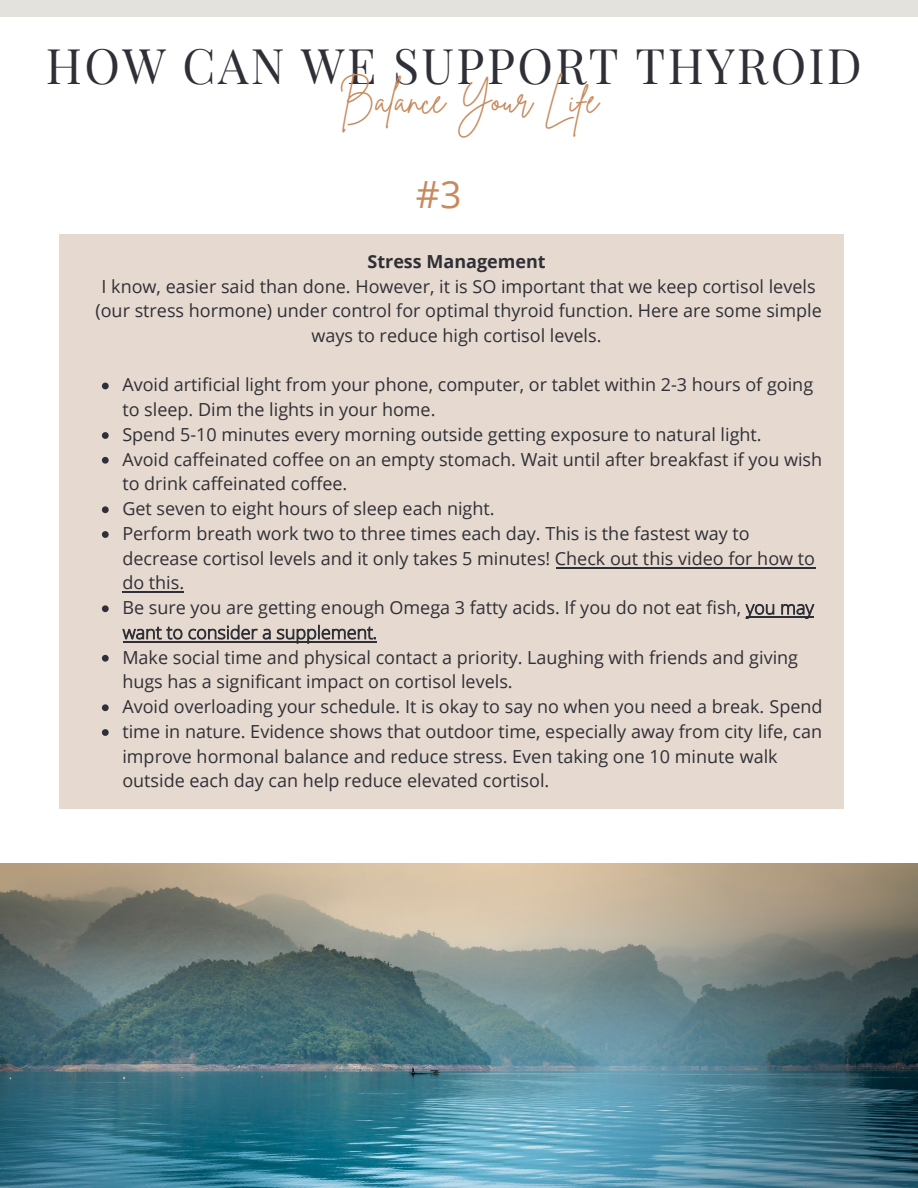
<style>
.page{position:relative;width:918px;height:1188px;background:#fff}
.page>*{position:absolute;margin:0;border:0;box-sizing:border-box;transform-origin:0 0}
.t1{font:48px "Playfair Display";letter-spacing:.05em;color:#2f3037}
.t2{font:37.5px "Brittany Signature";color:#c78a5d}
.t3{font:37.5px "Open Sans";color:#c78a5d}
.t4{font:18px/24.8px "Open Sans";color:#2f3037}
.t5{font:700 18px "Open Sans";color:#2f3037}
.s1{font-weight:300}
</style>
<div class="page">
<div style="left:0;top:0;width:918px;height:17px;background:#e3e2dd"></div>
<div style="left:59px;top:234px;width:784px;height:575px;background:#e6d9cf"></div>
<img style="left:0;top:863px;width:918px;height:325px">
<svg style="left:102px;top:383px;width:7px;height:6px"></svg>
<svg style="left:102px;top:432px;width:7px;height:7px"></svg>
<svg style="left:102px;top:457px;width:7px;height:7px"></svg>
<svg style="left:102px;top:506px;width:7px;height:7px"></svg>
<svg style="left:102px;top:531px;width:7px;height:7px"></svg>
<svg style="left:102px;top:605px;width:7px;height:7px"></svg>
<svg style="left:102px;top:655px;width:7px;height:7px"></svg>
<svg style="left:102px;top:704px;width:7px;height:7px"></svg>
<svg style="left:102px;top:729px;width:7px;height:7px"></svg>
<hr style="left:556px;top:567px;width:260px;height:1px;background:#2f3037">
<hr style="left:123px;top:592px;width:61px;height:1px;background:#2f3037">
<hr style="left:746px;top:617px;width:68px;height:1px;background:#2f3037">
<hr style="left:123px;top:641px;width:254px;height:2px;background:#2f3037">
<p class="t1" style="left:46px;top:32px;width:818px">HOW CAN WE SUPPORT THYROID</p>
<p class="t2" style="left:339px;top:75px;width:260px">Balance Your Life</p>
<p class="t3" style="left:416px;top:168px;width:47px">#3</p>
<p class="t5" style="left:367px;top:249px;width:180px">Stress Management</p>
<p class="t4" style="left:95px;top:273px;width:728px;text-align:center">I know, easier said than done. However, it is SO important that we keep cortisol levels (our stress hormone) under control for optimal thyroid function. Here are some simple ways to reduce high cortisol levels.</p>
<p class="t4" style="left:122px;top:372px;width:702px">Avoid artificial light from your phone, computer, or tablet within 2-3 hours of going to sleep. Dim the lights in your home.<br>Spend 5-10 minutes every morning outside getting exposure to natural light.<br>Avoid caffeinated coffee on an empty stomach. Wait until after breakfast if you wish to drink caffeinated coffee.<br>Get seven to eight hours of sleep each night.<br>Perform breath work two to three times each day. This is the fastest way to decrease cortisol levels and it only takes 5 minutes! Check out this video for how to do this.<br>Be sure you are getting enough Omega 3 fatty acids. If you do not eat fish, <span class="s1">you may want to consider a supplement.<br></span>Make social time and physical contact a priority. Laughing with friends and giving hugs has a significant impact on cortisol levels.<br>Avoid overloading your schedule. It is okay to say no when you need a break. Spend time in nature. Evidence shows that outdoor time, especially away from city life, can improve hormonal balance and reduce stress. Even taking one 10 minute walk outside each day can help reduce elevated cortisol.</p>
</div>
